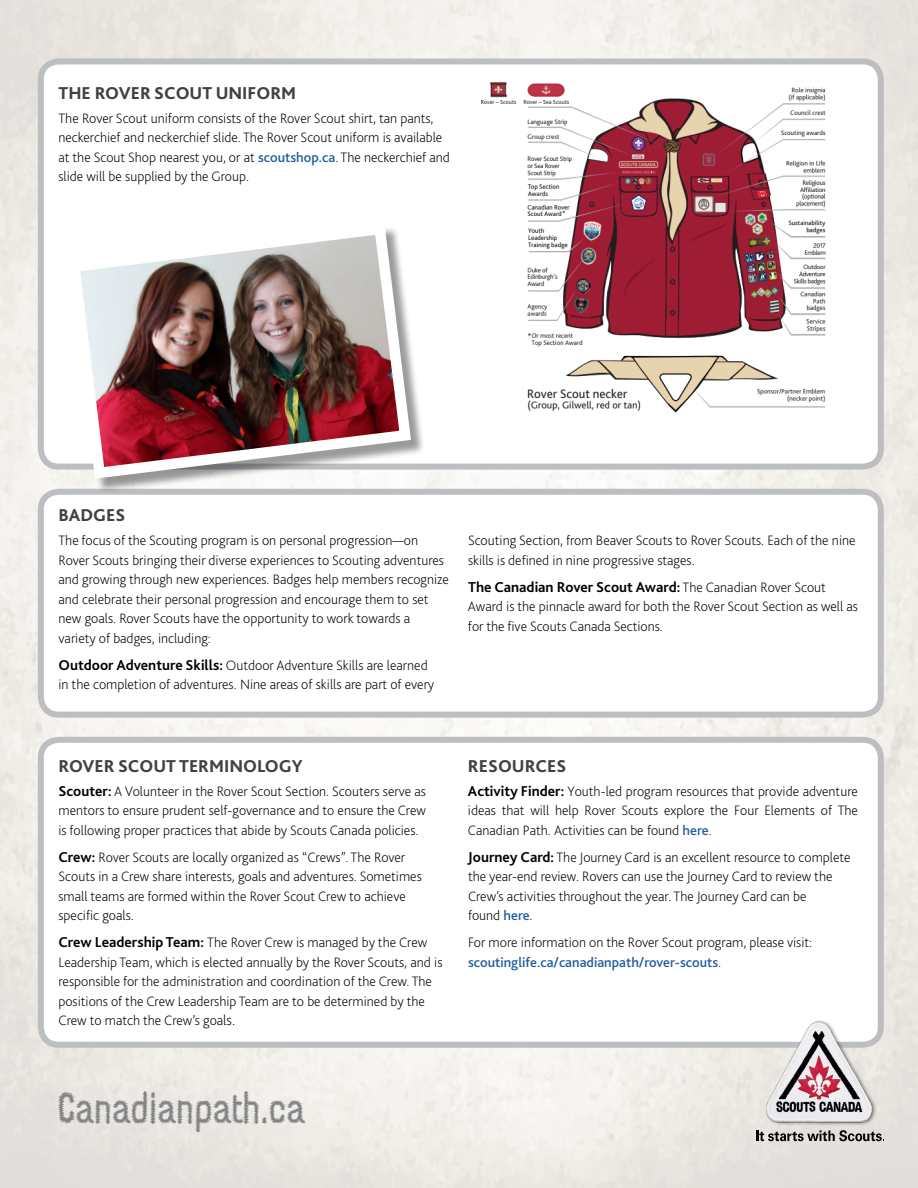
<style>
.page{position:relative;width:918px;height:1188px;background:#fff}
.page>*{position:absolute;margin:0;border:0;box-sizing:border-box;transform-origin:0 0}
.t1{font:43.5px "Conference Call BH Line Two";color:#808285}
.t2{font:800 18px "Bliss 2";color:#414042}
.t3{font:700 15px "Bliss 2";color:#000}
.t4{font:200 14.25px/19.5px "Bliss 2";color:#000}
.s1{font-weight:500;color:#215e9e}
.s2{font-weight:700;font-size:15px}
.s3{font-weight:200;font-size:14.25px}
.s4{font-size:15px}
</style>
<div class="page">
<img style="left:0;top:0;width:918px;height:1188px">
<div style="left:41px;top:62px;width:840px;height:405px;background:#fff;border-radius:18px"></div>
<div style="left:38px;top:58px;width:846px;height:412px;border:6px solid #bcbec0;border-radius:18px"></div>
<div style="left:41px;top:492px;width:840px;height:223px;background:#fff;border-radius:18px"></div>
<div style="left:38px;top:489px;width:846px;height:229px;border:6px solid #bcbec0;border-radius:18px"></div>
<div style="left:41px;top:740px;width:840px;height:305px;background:#fff;border-radius:18px"></div>
<div style="left:38px;top:737px;width:846px;height:311px;border:6px solid #bcbec0;border-radius:18px"></div>
<img style="left:754px;top:1009px;width:129px;height:128px">
<svg style="left:756px;top:1130px;width:126px;height:11px"></svg>
<div style="left:71px;top:226px;width:355px;height:268px;background:#000;opacity:.4"></div>
<img style="left:63px;top:226px;width:354px;height:259px">
<img style="left:480px;top:82px;width:346px;height:331px">
<p class="t2" style="left:58px;top:82px;width:239px">THE ROVER SCOUT UNIFORM</p>
<p class="t4" style="left:58px;top:108px;width:393px">The Rover Scout uniform consists of the Rover Scout shirt, tan pants, neckerchief and neckerchief slide. The Rover Scout uniform is available at the Scout Shop nearest you, or at <span class="s1">scoutshop.ca</span>. The neckerchief and slide will be supplied by the Group.</p>
<p class="t2" style="left:58px;top:504px;width:68px">BADGES</p>
<p class="t4" style="left:58px;top:530px;width:392px">The focus of the Scouting program is on personal progression—on Rover Scouts bringing their diverse experiences to Scouting adventures and growing through new experiences. Badges help members recognize and celebrate their personal progression and encourage them to set new goals. Rover Scouts have the opportunity to work towards a variety of badges, including:</p>
<p class="t4" style="left:58px;top:655px;width:377px"><span class="s2">Outdoor Adventure Skills:</span> Outdoor Adventure Skills are learned in the completion of adventures. Nine areas of skills are part of every</p>
<p class="t4" style="left:468px;top:530px;width:389px">Scouting Section, from Beaver Scouts to Rover Scouts. Each of the nine skills is defined in nine progressive stages.</p>
<p class="t3" style="left:468px;top:578px;width:360px">The Canadian Rover Scout Award: <span class="s3">The Canadian Rover Scout</span></p>
<p class="t4" style="left:468px;top:597px;width:392px">Award is the pinnacle award for both the Rover Scout Section as well as for the five Scouts Canada Sections.</p>
<p class="t2" style="left:58px;top:754px;width:246px">ROVER SCOUT TERMINOLOGY</p>
<p class="t4" style="left:58px;top:781px;width:369px;text-align:justify"><span class="s2">Scouter:</span> A Volunteer in the Rover Scout Section. Scouters serve as mentors to ensure prudent self-governance and to ensure the Crew is following proper practices that abide by Scouts Canada policies.</p>
<p class="t4" style="left:58px;top:847px;width:365px"><span class="s2">Crew:</span> Rover Scouts are locally organized as “Crews”. The Rover Scouts in a Crew share interests, goals and adventures. Sometimes small teams are formed within the Rover Scout Crew to achieve specific goals.</p>
<p class="t4" style="left:58px;top:932px;width:385px"><span class="s2">Crew Leadership Team:</span> The Rover Crew is managed by the Crew Leadership Team, which is elected annually by the Rover Scouts, and is responsible for the administration and coordination of the Crew. The positions of the Crew Leadership Team are to be determined by the Crew to match the Crew’s goa<span class="s4">ls.</span></p>
<h1 class="t1" style="left:57px;top:1080px;width:249px">Canadianpath.ca</h1>
<p class="t2" style="left:468px;top:754px;width:100px">RESOURCES</p>
<p class="t4" style="left:468px;top:781px;width:392px;text-align:justify"><span class="s2">Activity Finder:</span> Youth-led program resources that provide adventure ideas that will help Rover Scouts explore the Four Elements of The Canadian Path. Activities can be found <span class="s1">here</span>.</p>
<p class="t4" style="left:468px;top:847px;width:384px"><span class="s2">Journey Card:</span> The Journey Card is an excellent resource to complete the year-end review. Rovers can use the Journey Card to review the Crew’s activities throughout the year. The Journey Card can be<br>found <span class="s1">here</span>.</p>
<p class="t4" style="left:468px;top:932px;width:346px">For more information on the Rover Scout program, please visit: <span class="s1">scoutinglife.ca/canadianpath/rover-scouts</span>.</p>
</div>
